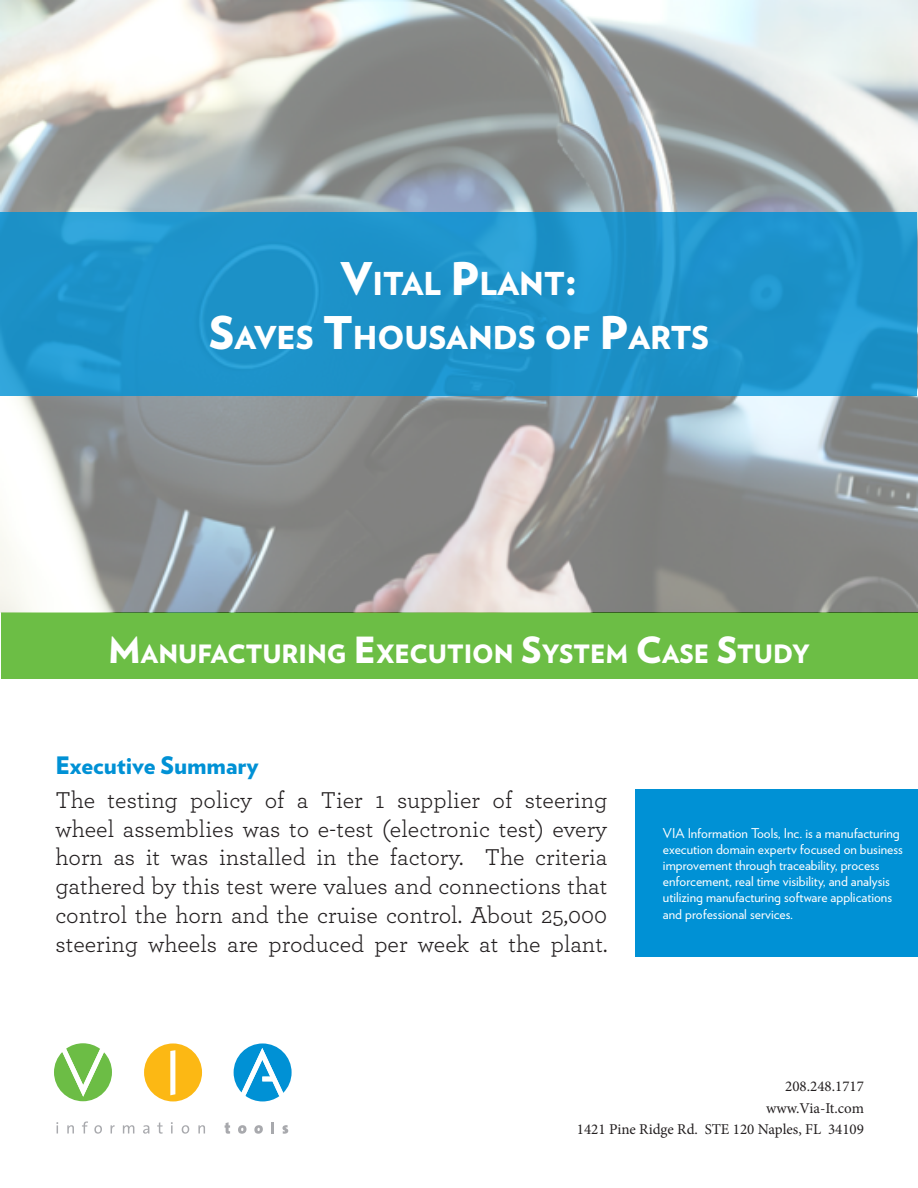
<style>
.page{position:relative;width:918px;height:1188px;background:#fff}
.page>*{position:absolute;margin:0;border:0;box-sizing:border-box;transform-origin:0 0}
.t1{font:900 31.5px "Verlag";color:#fff}
.t2{font:900 25.2px "Verlag";color:#fff}
.t3{font:24px/28.8px "Archer";color:#231f20;text-align:justify}
.t4{font:900 24px "Verlag";color:#0091d5}
.t5{font:15px "Minion Pro";color:#231f20}
.t6{font:13.5px/16.2px "Verlag";color:#fff}
.s1{font-size:45px}
.s2{font-size:36px}
</style>
<div class="page">
<div style="left:2px;top:612px;width:916px;height:67px;background:#6cbe45"></div>
<img style="left:0;top:0;width:918px;height:613px">
<svg style="left:1px;top:212px;width:916px;height:184px;background:#1e93cb"></svg>
<svg style="left:56px;top:1122px;width:2px;height:12px"></svg>
<svg style="left:67px;top:1125px;width:7px;height:9px"></svg>
<svg style="left:82px;top:1121px;width:6px;height:13px"></svg>
<svg style="left:94px;top:1125px;width:8px;height:9px"></svg>
<svg style="left:111px;top:1125px;width:4px;height:9px"></svg>
<svg style="left:123px;top:1125px;width:11px;height:9px"></svg>
<svg style="left:143px;top:1125px;width:6px;height:9px"></svg>
<svg style="left:157px;top:1122px;width:6px;height:12px"></svg>
<svg style="left:171px;top:1122px;width:2px;height:12px"></svg>
<svg style="left:182px;top:1125px;width:7px;height:9px"></svg>
<svg style="left:198px;top:1125px;width:7px;height:9px"></svg>
<svg style="left:225px;top:1122px;width:5px;height:12px"></svg>
<svg style="left:238px;top:1125px;width:8px;height:9px"></svg>
<svg style="left:254px;top:1125px;width:9px;height:9px"></svg>
<svg style="left:271px;top:1122px;width:3px;height:12px"></svg>
<svg style="left:282px;top:1125px;width:6px;height:9px"></svg>
<svg style="left:54px;top:1043px;width:58px;height:58px"></svg>
<div style="left:144px;top:1043px;width:58px;height:58px;background:#fcb814;border-radius:50%"></div>
<svg style="left:234px;top:1043px;width:58px;height:58px"></svg>
<svg style="left:170px;top:1050px;width:5px;height:45px"></svg>
<div style="left:636px;top:789px;width:282px;height:168px;background:#0091d5"></div>
<p class="t1" style="left:341px;top:258px;width:238px"><span class="s1">V</span>ITAL <span class="s1">P</span>LANT<span class="s1">:</span></p>
<p class="t1" style="left:209px;top:312px;width:500px"><span class="s1">S</span>AVES <span class="s1">T</span>HOUSANDS OF <span class="s1">P</span>ARTS</p>
<p class="t2" style="left:108px;top:633px;width:703px"><span class="s2">M</span>ANUFACTURING <span class="s2">E</span>XECUTION <span class="s2">S</span>YSTEM <span class="s2">C</span>ASE <span class="s2">S</span>TUDY</p>
<p class="t4" style="left:56px;top:745px;width:204px">Executive Summary</p>
<p class="t3" style="left:56px;top:784px;width:553px">The testing policy of a Tier 1 supplier of steering wheel assemblies was to e-test (electronic test) every horn as it was installed in the factory. The criteria gathered by this test were values and connections that control the horn and the cruise control. About 25,000 steering wheels are produced per week at the plant.</p>
<p class="t6" style="left:663px;top:824px;width:241px">VIA Information Tools, Inc. is a manufacturing execution domain expertv focused on business improvement through traceability, process enforcement, real time visibility, and analysis utilizing manufacturing software applications and professional services.</p>
<p class="t5" style="left:785px;top:1076px;width:80px">208.248.1717</p>
<p class="t5" style="left:766px;top:1098px;width:99px">www.Via-It.com</p>
<p class="t5" style="left:577px;top:1119px;width:289px">1421 Pine Ridge Rd. STE 120 Naples, FL 34109</p>
</div>
